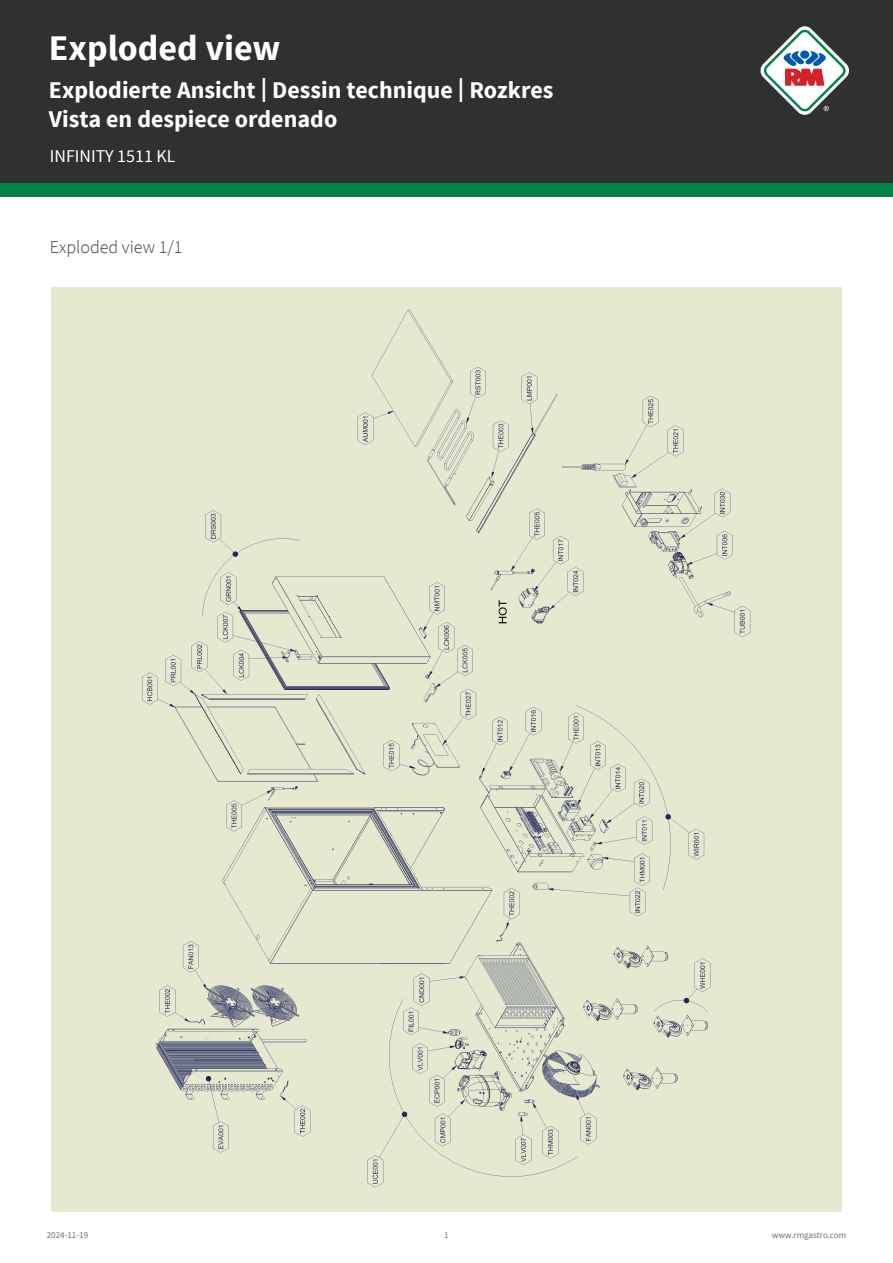
<style>
.page{position:relative;width:893px;height:1263px;background:#fff}
.page>*{position:absolute;margin:0;border:0;box-sizing:border-box;transform-origin:0 0}
.t1{font:700 36px "Source Sans Pro";color:#fff}
.t2{font:700 24px/28.8px "Source Sans Pro";color:#fff}
.t3{font:300 18px "Source Sans Pro";color:#3e3e3f}
.t4{font:18px "Source Sans Pro";color:#fff}
.t5{font:9px "Source Sans Pro";color:#6f7073}
</style>
<div class="page">
<div style="left:0;top:0;width:893px;height:196px;background:#048146"></div>
<div style="left:0;top:0;width:893px;height:183px;background:#2f3131"></div>
<svg style="left:760px;top:26px;width:89px;height:89px"></svg>
<div style="left:51px;top:287px;width:791px;height:925px;background:#e6e9cf"></div>
<img style="left:142px;top:309px;width:609px;height:879px">
<div style="left:51px;top:287px;width:128px;height:302px;background:#e6e9cf"></div>
<h1 class="t1" style="left:49px;top:25px;width:233px">Exploded view</h1>
<p class="t2" style="left:49px;top:76px;width:506px">Explodierte Ansicht | Dessin technique | Rozkres<br>Vista en despiece ordenado</p>
<p class="t4" style="left:50px;top:145px;width:127px">INFINITY 1511 KL</p>
<p class="t3" style="left:50px;top:236px;width:134px">Exploded view 1/1</p>
<p class="t5" style="left:47px;top:1229px;width:43px">2024-11-19</p>
<p class="t5" style="left:444px;top:1229px;width:6px">1</p>
<p class="t5" style="left:772px;top:1229px;width:75px">www.rmgastro.com</p>
</div>
